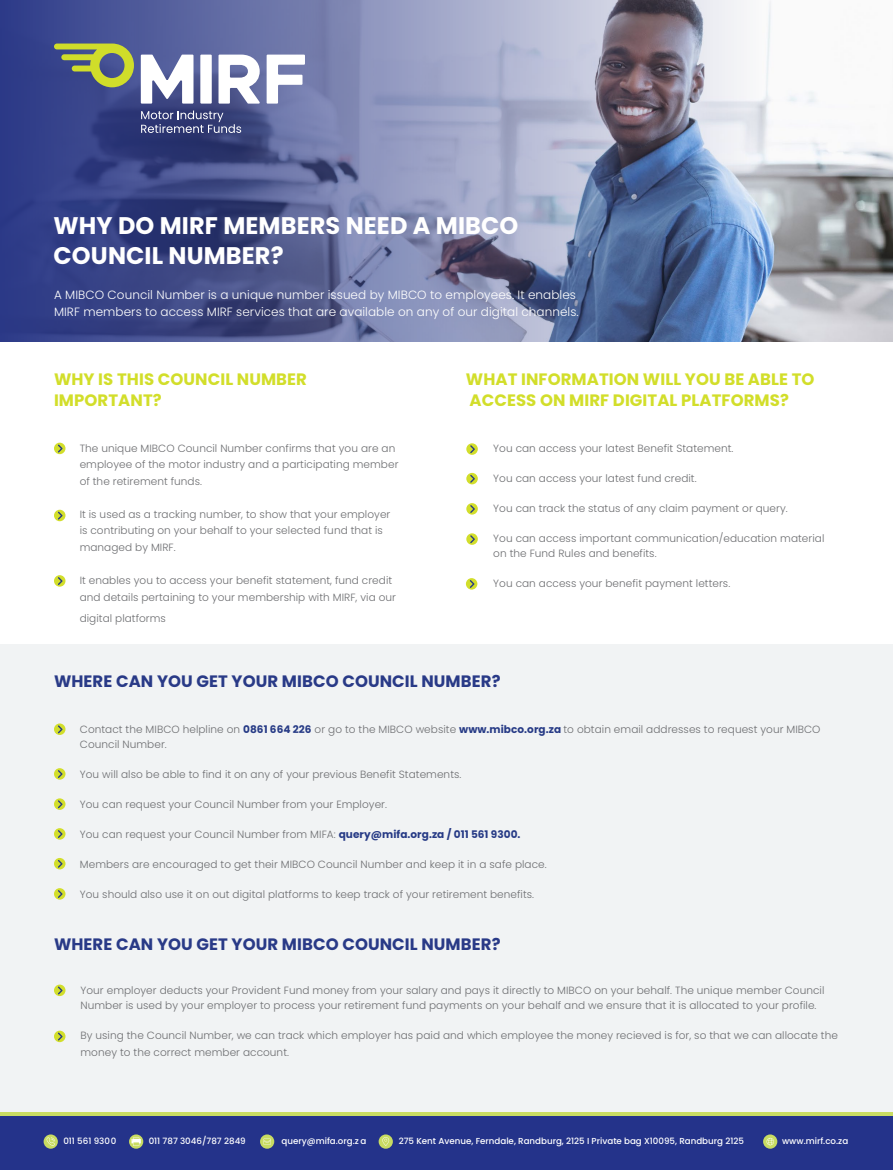
<style>
.page{position:relative;width:893px;height:1170px;background:#fff}
.page>*{position:absolute;margin:0;border:0;box-sizing:border-box;transform-origin:0 0}
.t1{font:700 24px/30px "Poppins";letter-spacing:.005em;color:#fff}
.t2{font:700 16.5px/21px "Poppins";letter-spacing:.005em;color:#d2de2a}
.t3{font:700 16.5px "Poppins";letter-spacing:.005em;color:#293a87}
.t4{font:300 12px/16.5px "Poppins";letter-spacing:.005em;color:#fff}
.t5{font:300 10.5px/16.5px "Poppins";letter-spacing:.005em;color:#6d6e71}
.t6{font:500 8.7px "Poppins";color:#fff}
.s1{font-weight:700;color:#273b86}
</style>
<div class="page">
<div style="left:0;top:644px;width:893px;height:504px;background:#f1f3f4"></div>
<img style="left:0;top:0;width:893px;height:342px">
<svg style="left:54px;top:44px;width:80px;height:43px;background:#7f8c61"></svg>
<svg style="left:141px;top:55px;width:52px;height:49px"></svg>
<div style="left:200px;top:55px;width:12px;height:49px;background:#fff"></div>
<svg style="left:219px;top:55px;width:41px;height:49px"></svg>
<svg style="left:267px;top:55px;width:38px;height:49px"></svg>
<svg style="left:141px;top:110px;width:100px;height:23px;background:#585f8e"></svg>
<svg style="left:54px;top:442px;width:11px;height:12px"></svg>
<svg style="left:58px;top:444px;width:5px;height:8px"></svg>
<svg style="left:54px;top:509px;width:11px;height:12px"></svg>
<svg style="left:58px;top:511px;width:5px;height:8px"></svg>
<div style="left:54px;top:575px;width:11px;height:11px;background:#d2de2b;border-radius:50%"></div>
<svg style="left:58px;top:577px;width:5px;height:8px"></svg>
<div style="left:466px;top:443px;width:12px;height:12px;background:#d2de2b;border-radius:50%"></div>
<svg style="left:470px;top:445px;width:5px;height:8px"></svg>
<svg style="left:466px;top:473px;width:12px;height:11px"></svg>
<svg style="left:470px;top:474px;width:5px;height:8px"></svg>
<svg style="left:466px;top:533px;width:12px;height:12px"></svg>
<svg style="left:470px;top:535px;width:5px;height:8px"></svg>
<div style="left:466px;top:503px;width:12px;height:11px;background:#d2de2b;border-radius:50%"></div>
<svg style="left:470px;top:505px;width:5px;height:8px"></svg>
<div style="left:466px;top:578px;width:11px;height:11px;background:#d2de2b;border-radius:50%"></div>
<svg style="left:470px;top:580px;width:4px;height:8px"></svg>
<div style="left:54px;top:828px;width:11px;height:11px;background:#d2de2b;border-radius:50%"></div>
<svg style="left:58px;top:830px;width:5px;height:7px"></svg>
<div style="left:54px;top:798px;width:11px;height:11px;background:#d2de2b;border-radius:50%"></div>
<svg style="left:58px;top:800px;width:5px;height:8px"></svg>
<div style="left:54px;top:768px;width:11px;height:11px;background:#d2de2b;border-radius:50%"></div>
<svg style="left:58px;top:770px;width:5px;height:8px"></svg>
<svg style="left:54px;top:723px;width:11px;height:12px"></svg>
<svg style="left:58px;top:725px;width:5px;height:8px"></svg>
<div style="left:54px;top:888px;width:11px;height:11px;background:#d2de2b;border-radius:50%"></div>
<svg style="left:58px;top:890px;width:5px;height:7px"></svg>
<svg style="left:54px;top:857px;width:11px;height:12px"></svg>
<svg style="left:58px;top:859px;width:5px;height:8px"></svg>
<svg style="left:54px;top:1030px;width:11px;height:12px"></svg>
<svg style="left:58px;top:1032px;width:5px;height:8px"></svg>
<div style="left:54px;top:984px;width:11px;height:11px;background:#d2de2b;border-radius:50%"></div>
<svg style="left:58px;top:986px;width:5px;height:8px"></svg>
<div style="left:0;top:1115px;width:893px;height:54px;background:#24338a"></div>
<hr style="left:0;top:1112px;width:893px;height:3px;background:#c8dc62">
<svg style="left:44px;top:1134px;width:14px;height:14px"></svg>
<svg style="left:46px;top:1137px;width:9px;height:8px"></svg>
<div style="left:379px;top:1134px;width:14px;height:14px;background:#c8dc62;border-radius:50%"></div>
<svg style="left:382px;top:1137px;width:7px;height:8px"></svg>
<div style="left:763px;top:1134px;width:14px;height:14px;background:#c8dc62;border-radius:50%"></div>
<svg style="left:766px;top:1137px;width:8px;height:8px"></svg>
<svg style="left:129px;top:1134px;width:14px;height:14px"></svg>
<svg style="left:132px;top:1137px;width:9px;height:8px"></svg>
<svg style="left:260px;top:1134px;width:14px;height:14px"></svg>
<svg style="left:263px;top:1138px;width:8px;height:6px"></svg>
<h1 class="t1" style="left:54px;top:211px;width:466px">WHY DO MIRF MEMBERS NEED A MIBCO<br>COUNCIL NUMBER?</h1>
<p class="t4" style="left:54px;top:287px;width:526px">A MIBCO Council Number is a unique number issued by MIBCO to employees. It enables<br>MIRF members to access MIRF services that are available on any of our digital channels.</p>
<h2 class="t2" style="left:54px;top:369px;width:255px">WHY IS THIS COUNCIL NUMBER<br>IMPORTANT?</h2>
<h2 class="t2" style="left:466px;top:369px;width:350px">WHAT INFORMATION WILL YOU BE ABLE TO<br>ACCESS ON MIRF DIGITAL PLATFORMS?</h2>
<p class="t5" style="left:80px;top:440px;width:320px">The unique MIBCO Council Number confirms that you are an employee of the motor industry and a participating member of the retirement funds.</p>
<p class="t5" style="left:80px;top:506px;width:312px">It is used as a tracking number, to show that your employer is contributing on your behalf to your selected fund that is managed by MIRF.</p>
<p class="t5" style="left:80px;top:572px;width:318px">It enables you to access your benefit statement, fund credit and details pertaining to your membership with MIRF, via our</p>
<p class="t5" style="left:80px;top:609px;width:88px">digital platforms</p>
<p class="t5" style="left:493px;top:440px;width:242px">You can access your latest Benefit Statement.</p>
<p class="t5" style="left:493px;top:470px;width:205px">You can access your latest fund credit.</p>
<p class="t5" style="left:493px;top:500px;width:296px">You can track the status of any claim payment or query.</p>
<p class="t5" style="left:493px;top:531px;width:333px;line-height:15px">You can access important communication/education material on the Fund Rules and benefits.</p>
<p class="t5" style="left:493px;top:575px;width:239px">You can access your benefit payment letters.</p>
<h2 class="t3" style="left:54px;top:671px;width:448px">WHERE CAN YOU GET YOUR MIBCO COUNCIL NUMBER?</h2>
<p class="t5" style="left:80px;top:721px;width:742px;line-height:15px">Contact the MIBCO helpline on <span class="s1">0861 664 226</span> or go to the MIBCO website <span class="s1">www.mibco.org.za</span> to obtain email addresses to request your MIBCO<br>Council Number.</p>
<p class="t5" style="left:80px;top:765px;width:383px">You will also be able to find it on any of your previous Benefit Statements.</p>
<p class="t5" style="left:80px;top:795px;width:309px">You can request your Council Number from your Employer.</p>
<p class="t5" style="left:80px;top:825px;width:442px">You can request your Council Number from MIFA: <span class="s1">query@mifa.org.za / 011 561 9300.</span></p>
<p class="t5" style="left:80px;top:855px;width:468px">Members are encouraged to get their MIBCO Council Number and keep it in a safe place.</p>
<p class="t5" style="left:80px;top:885px;width:456px">You should also use it on out digital platforms to keep track of your retirement benefits.</p>
<h2 class="t3" style="left:54px;top:934px;width:448px">WHERE CAN YOU GET YOUR MIBCO COUNCIL NUMBER?</h2>
<p class="t5" style="left:81px;top:982px;width:745px;line-height:15px">Your employer deducts your Provident Fund money from your salary and pays it directly to MIBCO on your behalf. The unique member Council<br>Number is used by your employer to process your retirement fund payments on your behalf and we ensure that it is allocated to your profile.</p>
<p class="t5" style="left:81px;top:1027px;width:759px">By using the Council Number, we can track which employer has paid and which employee the money recieved is for, so that we can allocate the money to the correct member account.</p>
<p class="t6" style="left:63px;top:1136px;width:55px">011 561 9300</p>
<p class="t6" style="left:149px;top:1136px;width:99px">011 787 3046/787 2849</p>
<p class="t6" style="left:282px;top:1136px;width:86px">query@mifa.org.z a</p>
<p class="t6" style="left:399px;top:1136px;width:347px">275 Kent Avenue, Ferndale, Randburg, 2125 I Private bag X10095, Randburg 2125</p>
<p class="t6" style="left:782px;top:1136px;width:68px">www.mirf.co.za</p>
</div>
